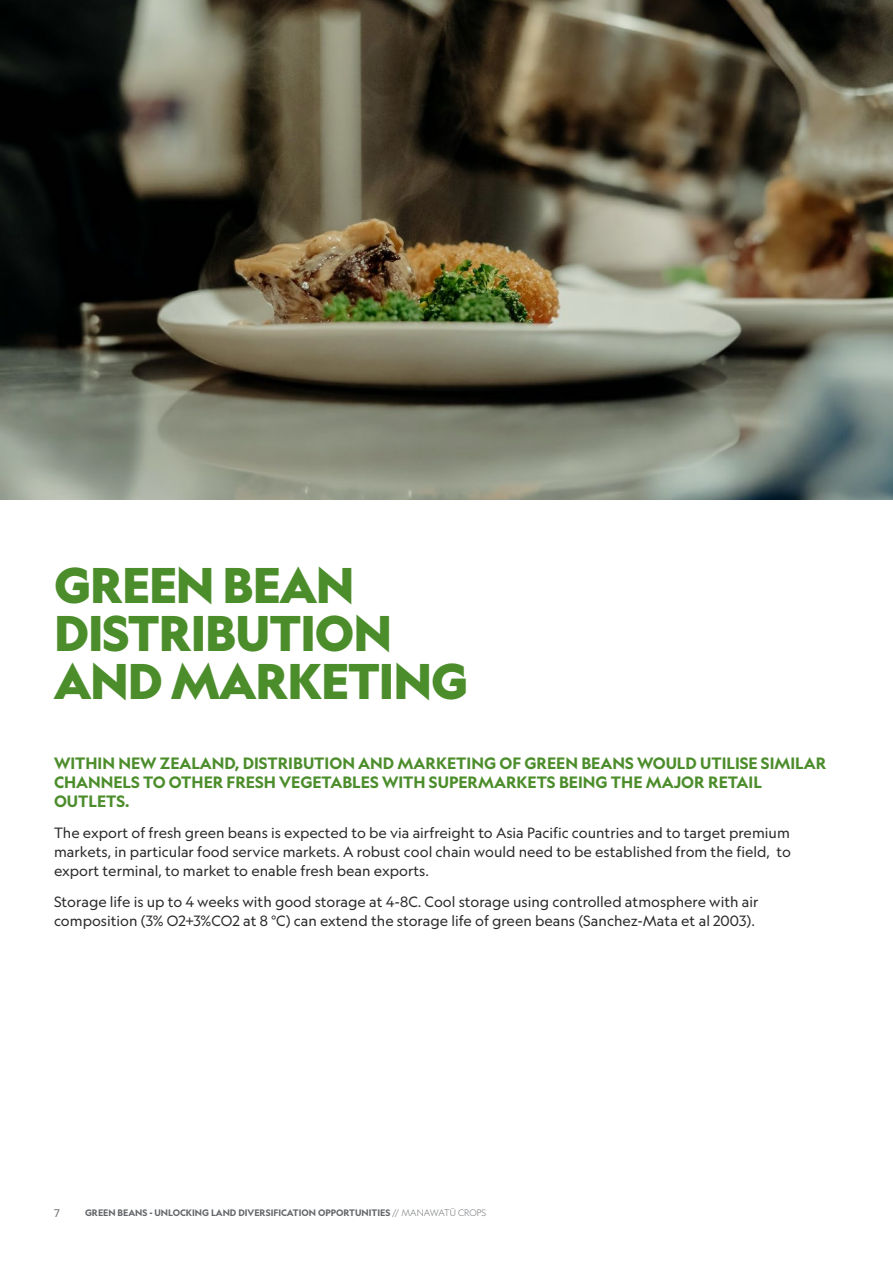
<style>
.page{position:relative;width:893px;height:1263px;background:#fff}
.page>*{position:absolute;margin:0;border:0;box-sizing:border-box;transform-origin:0 0}
.t1{font:900 48px/48px "Geograph";letter-spacing:-.02em;color:#4c8d2b}
.t2{font:700 15.75px/18.8px "Geograph";color:#4c8d2b}
.t3{font:14.25px/18.8px "Geograph";color:#292929;text-align:justify}
.t4{font:10.5px "Geograph";color:#63666a}
.t5{font:700 9px "Geograph";color:#63666a}
.s1{font-weight:300}
</style>
<div class="page">
<img style="left:0;top:0;width:893px;height:500px">
<h1 class="t1" style="left:54px;top:560px;width:416px">GREEN BEAN<br>DISTRIBUTION<br>AND MARKETING</h1>
<p class="t2" style="left:54px;top:754px;width:774px">WITHIN NEW ZEALAND, DISTRIBUTION AND MARKETING OF GREEN BEANS WOULD UTILISE SIMILAR<br>CHANNELS TO OTHER FRESH VEGETABLES WITH SUPERMARKETS BEING THE MAJOR RETAIL<br>OUTLETS.</p>
<p class="t3" style="left:54px;top:823px;width:738px">The export of fresh green beans is expected to be via airfreight to Asia Pacific countries and to target premium markets, in particular food service markets. A robust cool chain would need to be established from the field, to export terminal, to market to enable fresh bean exports.</p>
<p class="t3" style="left:54px;top:892px;width:706px">Storage life is up to 4 weeks with good storage at 4-8C. Cool storage using controlled atmosphere with air composition (3% O2+3%CO2 at 8 °C) can extend the storage life of green beans (Sanchez-Mata et al 2003).</p>
<p class="t4" style="left:54px;top:1207px;width:7px">7</p>
<p class="t5" style="left:85px;top:1207px;width:403px">GREEN BEANS - UNLOCKING LAND DIVERSIFICATION OPPORTUNITIES <span class="s1">// MANAWATŪ CROPS</span></p>
</div>
